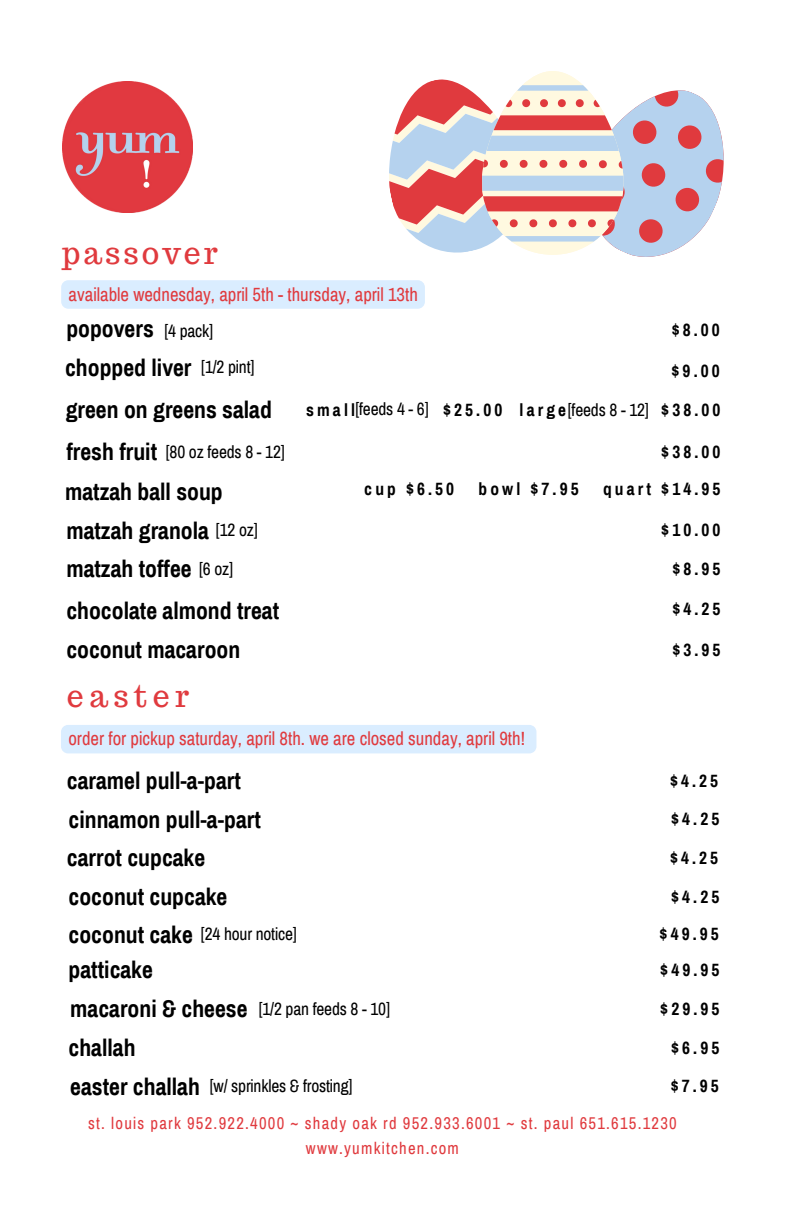
<style>
.page{position:relative;width:792px;height:1224px;background:#fff}
.page>*{position:absolute;margin:0;border:0;box-sizing:border-box;transform-origin:0 0}
.t1{font:30.2px "Trocchi";letter-spacing:.1em;color:#e03a3e}
.t2{font:700 23.8px "Archivo Narrow";color:#000}
.t3{font:18.6px "Archivo Narrow";color:#e03a3e}
.t4{font:700 17.4px "Archivo Narrow";letter-spacing:.18em;color:#000}
.t5{font:17.4px "Archivo Narrow";letter-spacing:-.01em;color:#000}
.t6{font:16.6px/25px "Archivo Narrow";letter-spacing:.075em;color:#e03a3e;text-align:center}
.s1{font-weight:400;font-size:17.4px}
.s2{font-weight:700}
.s3{font-weight:400}
.s4{font-weight:700;font-size:23.8px}
</style>
<div class="page">
<img style="left:62px;top:82px;width:131px;height:130px">
<svg style="left:624px;top:90px;width:100px;height:167px;background:#c7bfd2"></svg>
<svg style="left:389px;top:71px;width:235px;height:184px"></svg>
<div style="left:61px;top:280px;width:364px;height:29px;background:#daedff;border-radius:7px"></div>
<div style="left:61px;top:725px;width:475px;height:28px;background:#daedff"></div>
<p class="t1" style="left:62px;top:233px;width:157px">passover</p>
<p class="t3" style="left:69px;top:284px;width:351px">available wednesday, april 5th - thursday, april 13th</p>
<p class="t2" style="left:66px;top:316px;width:148px">popovers <span class="s1">[4 pack]</span></p>
<p class="t4" style="left:672px;top:320px;width:50px">$8.00</p>
<p class="t2" style="left:65px;top:355px;width:191px">chopped liver <span class="s1">[1/2 pint]</span></p>
<p class="t4" style="left:672px;top:362px;width:50px">$9.00</p>
<p class="t2" style="left:66px;top:397px;width:208px">green on greens salad</p>
<p class="t5" style="left:306px;top:400px;width:124px"><span class="s2">s m a l l</span>[feeds 4 - 6]</p>
<p class="t4" style="left:443px;top:401px;width:279px">$25.00 large<span class="s3">[feeds8-12]</span> $38.00</p>
<p class="t2" style="left:66px;top:439px;width:92px">fresh fruit</p>
<p class="t4" style="left:661px;top:442px;width:61px">$38.00</p>
<p class="t5" style="left:166px;top:443px;width:120px">[80 oz feeds 8 - 12]</p>
<p class="t2" style="left:65px;top:480px;width:159px">matzah ball soup</p>
<p class="t4" style="left:364px;top:480px;width:91px">cup $6.50</p>
<p class="t4" style="left:479px;top:480px;width:102px">bowl $7.95</p>
<p class="t4" style="left:603px;top:480px;width:119px">quart $14.95</p>
<p class="t2" style="left:193px;top:518px;width:18px">la</p>
<p class="t4" style="left:661px;top:521px;width:61px">$10.00</p>
<p class="t2" style="left:66px;top:556px;width:168px">matzah toffee <span class="s1">[6 oz]</span></p>
<p class="t4" style="left:672px;top:560px;width:50px">$8.95</p>
<p class="t2" style="left:66px;top:598px;width:214px">chocolate almond treat</p>
<p class="t4" style="left:672px;top:600px;width:50px">$4.25</p>
<p class="t2" style="left:66px;top:637px;width:175px">coconut macaroon</p>
<p class="t4" style="left:672px;top:641px;width:50px">$3.95</p>
<p class="t2" style="left:66px;top:518px;width:193px">matzah grano <span class="s1">[12 oz]</span></p>
<p class="t1" style="left:67px;top:676px;width:124px">easter</p>
<p class="t3" style="left:68px;top:729px;width:458px">order for pickup saturday, april 8th. we are closed sunday, april 9th!</p>
<p class="t2" style="left:67px;top:768px;width:175px">caramel pull-a-part</p>
<p class="t4" style="left:670px;top:772px;width:50px">$4.25</p>
<p class="t2" style="left:69px;top:807px;width:194px">cinnamon pull-a-part</p>
<p class="t4" style="left:671px;top:810px;width:50px">$4.25</p>
<p class="t2" style="left:67px;top:846px;width:140px">carrot cupcake</p>
<p class="t4" style="left:670px;top:849px;width:50px">$4.25</p>
<p class="t2" style="left:69px;top:884px;width:160px">coconut cupcake</p>
<p class="t4" style="left:671px;top:888px;width:50px">$4.25</p>
<p class="t5" style="left:69px;top:925px;width:230px"><span class="s4">coconut cake</span> [24 hour notice]</p>
<p class="t4" style="left:660px;top:925px;width:61px">$49.95</p>
<p class="t2" style="left:69px;top:957px;width:86px">patticake</p>
<p class="t4" style="left:660px;top:961px;width:61px">$49.95</p>
<p class="t2" style="left:70px;top:996px;width:179px">macaroni &amp; cheese</p>
<p class="t4" style="left:660px;top:1000px;width:61px">$29.95</p>
<p class="t2" style="left:69px;top:1035px;width:68px">challah</p>
<p class="t4" style="left:671px;top:1038px;width:50px">$6.95</p>
<p class="t2" style="left:70px;top:1074px;width:131px">easter challah</p>
<p class="t4" style="left:671px;top:1077px;width:50px">$7.95</p>
<p class="t5" style="left:259px;top:999px;width:133px">[1/2 pan feeds 8 - 10]</p>
<p class="t5" style="left:210px;top:1077px;width:144px">[w/ sprinkles &amp; frosting]</p>
<p class="t6" style="left:88px;top:1111px;width:590px">st. louis park 952.922.4000 ~ shady oak rd 952.933.6001 ~ st. paul 651.615.1230 www.yumkitchen.com</p>
</div>
